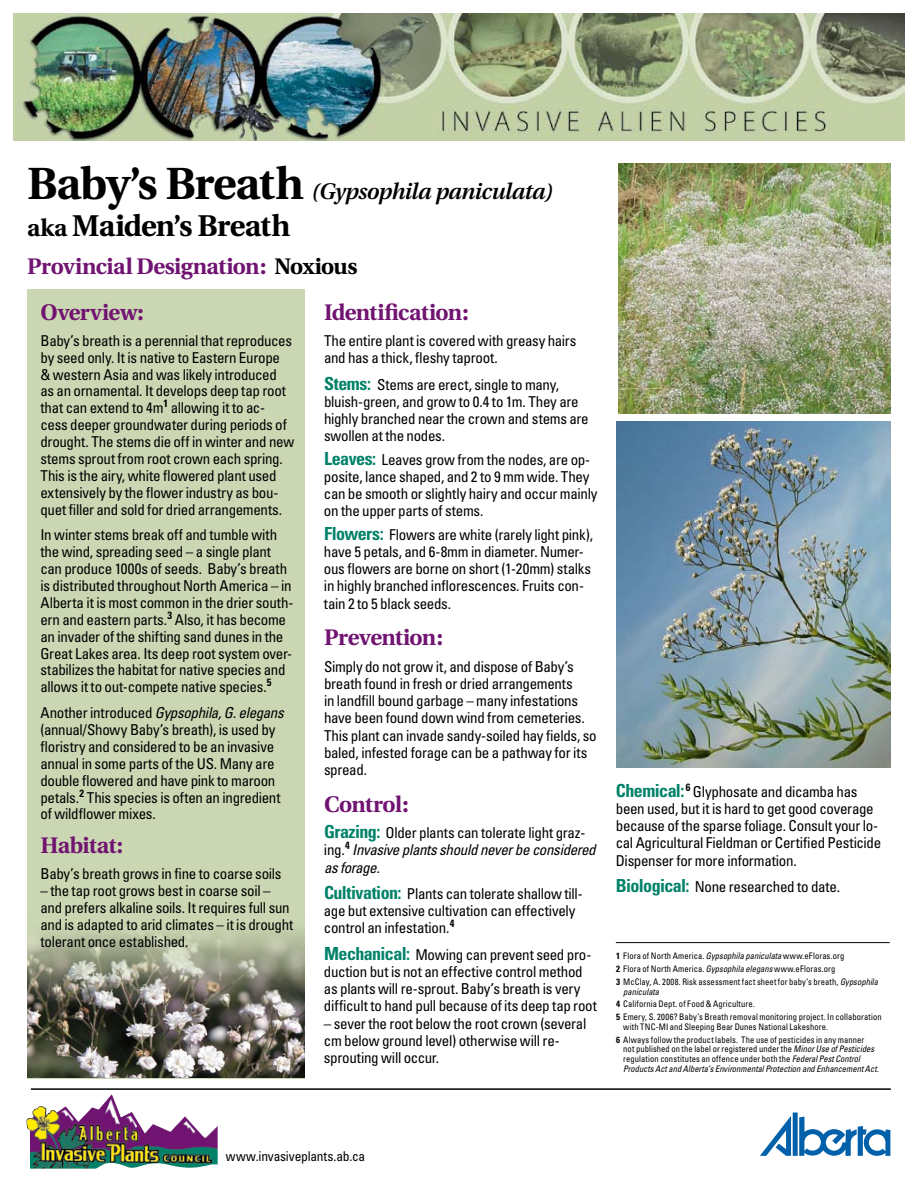
<style>
.page{position:relative;width:918px;height:1188px;background:#fff}
.page>*{position:absolute;margin:0;border:0;box-sizing:border-box;transform-origin:0 0}
.t1{font:700 30px "Utopia";letter-spacing:-.03em;color:#000}
.t2{font:700 22.5px/45.9px "Utopia";letter-spacing:-.025em;color:#711471}
.t3{font:italic 600 22.5px "Utopia";letter-spacing:-.02em;color:#000}
.t4{font:condensed 15px/17.2px "Univers";letter-spacing:-.02em;color:#000}
.t5{font:italic condensed 15px/17.2px "Univers";letter-spacing:-.025em;color:#000}
.t6{font:condensed 13.5px "Univers";letter-spacing:-.015em;color:#000}
.t7{font:condensed 9px/12.8px "Univers";letter-spacing:.01em;color:#000;scale:.95 1}
.t8{font:italic condensed 9px/9.8px "Univers";color:#000;scale:.95 1}
.s1{font-weight:700;font-style:normal;font-size:45px}
.s2{font-size:24px}
.s3{color:#000}
.s4{font-weight:700;font-size:18px;color:#008269}
.s5{font-weight:700;font-style:normal;font-size:18px;color:#008269}
.s6{font-style:normal}
.s7{font-style:italic}
.s8{font-weight:700}
</style>
<div class="page">
<div style="left:27px;top:289px;width:278px;height:789px;background:#cbd7b3"></div>
<img style="left:14px;top:14px;width:890px;height:127px">
<img style="left:26px;top:1094px;width:192px;height:75px">
<svg style="left:760px;top:1112px;width:130px;height:44px"></svg>
<hr style="left:31px;top:1088px;width:860px;height:2px;background:#000">
<img style="left:27px;top:930px;width:278px;height:148px">
<img style="left:617px;top:422px;width:274px;height:346px">
<img style="left:618px;top:163px;width:273px;height:251px">
<hr style="left:616px;top:942px;width:274px;height:1px;background:#000">
<h2 class="t3" style="left:27px;top:178px;width:528px"><span class="s1">Baby’s Breath</span> (Gypsophila paniculata)</h2>
<h1 class="t1" style="left:27px;top:209px;width:265px"><span class="s2">aka</span> Maiden’s Breath</h1>
<h2 class="t2" style="left:324px;top:244px;width:146px;text-indent:-297px">Provincial Designation: <span class="s3">Noxious<br></span>Identification:</h2>
<p class="t4" style="left:324px;top:332px;width:254px">The entire plant is covered with greasy hairs and has a thick, fleshy taproot.</p>
<p class="t4" style="left:324px;top:375px;width:266px"><span class="s4">Stems:</span> Stems are erect, single to many, bluish-green, and grow to 0.4 to 1m. They are highly branched near the crown and stems are swollen at the nodes.</p>
<p class="t4" style="left:324px;top:450px;width:275px"><span class="s4">Leaves:</span> Leaves grow from the nodes, are op&shy;posite, lance shaped, and 2 to 9 mm wide. They can be smooth or slightly hairy and occur mainly on the upper parts of stems.</p>
<p class="t4" style="left:324px;top:525px;width:271px"><span class="s4">Flowers:</span> Flowers are white (rarely light pink), have 5 petals, and 6-8mm in diameter. Numer&shy;ous flowers are borne on short (1-20mm) stalks in highly branched inflorescences. Fruits con&shy;tain 2 to 5 black seeds.</p>
<h2 class="t2" style="left:324px;top:615px;width:120px">Prevention:</h2>
<p class="t4" style="left:324px;top:657px;width:274px">Simply do not grow it, and dispose of Baby’s breath found in fresh or dried arrangements<br>in landfill bound garbage – many infestations have been found down wind from cemeteries.<br>This plant can invade sandy-soiled hay fields, so baled, infested forage can be a pathway for its spread.</p>
<h2 class="t2" style="left:324px;top:781px;width:86px">Control:</h2>
<p class="t5" style="left:324px;top:824px;width:273px"><span class="s5">Grazing:</span> <span class="s6">Older plants can tolerate light graz&shy;ing.</span><sup>4</sup> Invasive plants should never be considered as forage.</p>
<p class="t4" style="left:324px;top:885px;width:260px"><span class="s4">Cultivation:</span> Plants can tolerate shallow till&shy;age but extensive cultivation can effectively control an infestation.<sup>4</sup></p>
<p class="t4" style="left:324px;top:945px;width:274px"><span class="s4">Mechanical:</span> Mowing can prevent seed pro&shy;duction but is not an effective control method as plants will re-sprout. Baby’s breath is very difficult to hand pull because of its deep tap root</p>
<p class="t4" style="left:324px;top:1014px;width:264px">– sever the root below the root crown (several cm below ground level) otherwise will re&shy;sprouting will occur.</p>
<h2 class="t2" style="left:40px;top:289px;width:105px">Overview:</h2>
<p class="t4" style="left:40px;top:332px;width:255px;line-height:16.8px">Baby’s breath is a perennial that reproduces by seed only. It is native to Eastern Europe<br>&amp; western Asia and was likely introduced as an ornamental. It develops deep tap root that can extend to 4m<sup>1</sup> allowing it to ac&shy;cess deeper groundwater during periods of drought. The stems die off in winter and new stems sprout from root crown each spring.<br>This is the airy, white flowered plant used extensively by the flower industry as bou&shy;quet filler and sold for dried arrangements.</p>
<p class="t4" style="left:40px;top:526px;width:254px;line-height:16.8px">In winter stems break off and tumble with the wind, spreading seed – a single plant can produce 1000s of seeds. Baby’s breath is distributed throughout North America – in Alberta it is most common in the drier south&shy;ern and eastern parts.<sup>3</sup> Also, it has become an invader of the shifting sand dunes in the Great Lakes area. Its deep root system over&shy;stabilizes the habitat for native species and allows it to out-compete native species.<sup>5</sup></p>
<p class="t4" style="left:40px;top:704px;width:245px;line-height:16.8px">Another introduced <span class="s7">Gypsophila, G. elegans </span>(annual/Showy Baby’s breath), is used by floristry and considered to be an invasive annual in some parts of the US. Many are double flowered and have pink to maroon petals.<sup>2</sup> This species is often an ingredient of wildflower mixes.</p>
<h2 class="t2" style="left:40px;top:823px;width:84px">Habitat:</h2>
<p class="t4" style="left:40px;top:865px;width:243px">Baby’s breath grows in fine to coarse soils</p>
<p class="t4" style="left:40px;top:882px;width:254px;line-height:16.8px">– the tap root grows best in coarse soil – and prefers alkaline soils. It requires full sun and is adapted to arid climates – it is drought tolerant once established.</p>
<p class="t4" style="left:616px;top:782px;width:267px"><span class="s4">Chemical:</span> <sup>6</sup> Glyphosate and dicamba has been used, but it is hard to get good coverage because of the sparse foliage. Consult your lo&shy;cal Agricultural Fieldman or Certified Pesticide Dispenser for more information.</p>
<p class="t4" style="left:616px;top:878px;width:226px"><span class="s4">Biological:</span> None researched to date.</p>
<p class="t7" style="left:616px;top:950px;width:277px"><span class="s8">1</span> Flora of North America. <span class="s7">Gypsophila paniculata</span> www.eFloras.org<br><span class="s8">2</span> Flora of North America. <span class="s7">Gypsophila elegans</span> www.eFloras.org<br><span class="s8">3</span> McClay, A. 2008. Risk assessment fact sheet for baby’s breath, <span class="s7">Gypsophila</span></p>
<p class="t7" style="left:616px;top:985px;width:281px;text-indent:7px"><span class="s7">paniculata<br></span><span class="s8">4</span> California Dept. of Food &amp; Agriculture.<br><span class="s8">5</span> Emery, S. 2006? Baby’s Breath removal monitoring project. In collaboration</p>
<p class="t7" style="left:616px;top:1020px;width:263px;text-indent:7px">with TNC-MI and Sleeping Bear Dunes National Lakeshore.<br><span class="s8">6</span> Always follow the product labels. The use of pesticides in any manner</p>
<p class="t8" style="left:623px;top:1044px;width:270px"><span class="s6">not published on the label or registered under the</span> Minor Use of Pesticides <span class="s6">regulation constitutes an offence under both the</span> Federal Pest Control<br>Products Act and Alberta’s Environmental Protection and Enhancement Act.</p>
<p class="t6" style="left:226px;top:1148px;width:141px">www.invasiveplants.ab.ca</p>
</div>
